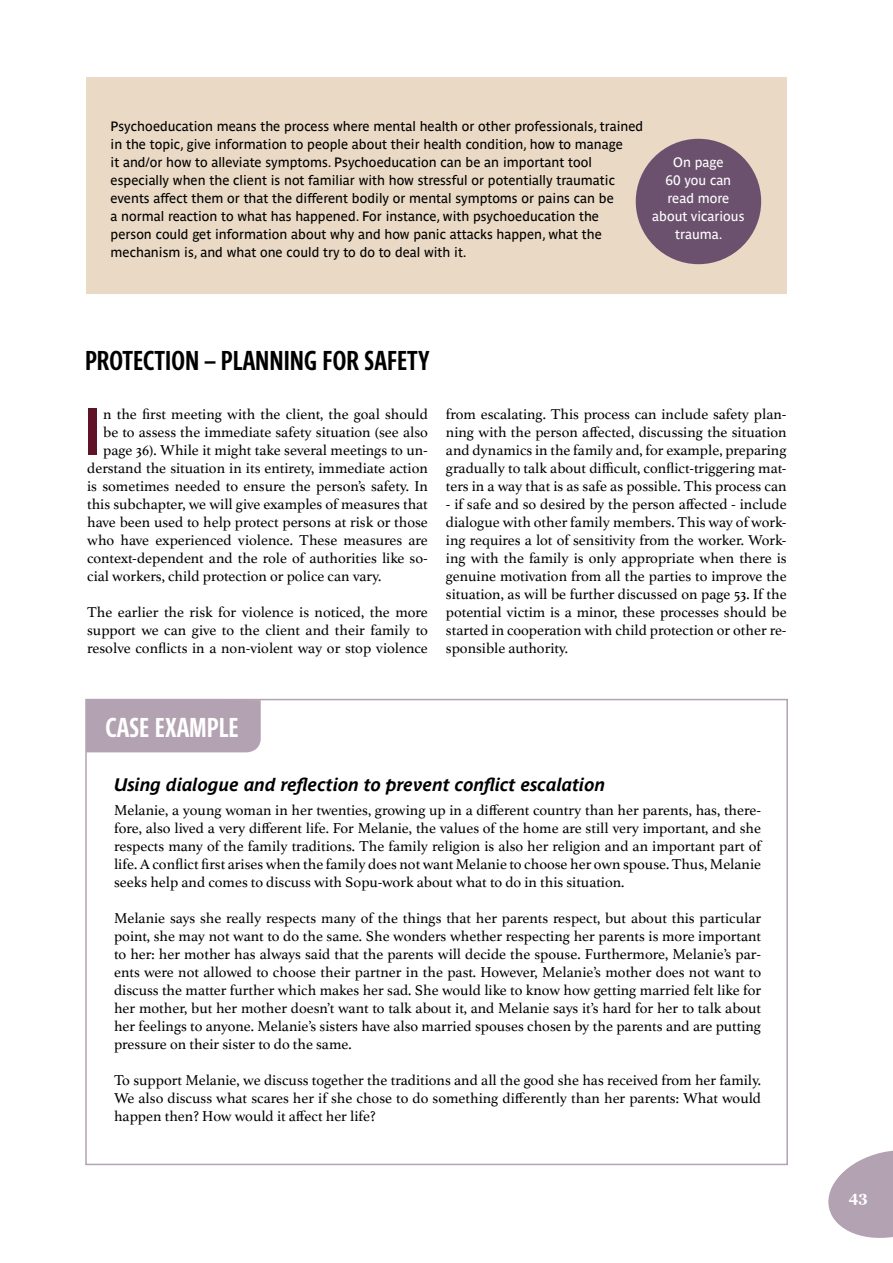
<style>
.page{position:relative;width:893px;height:1263px;background:#fff}
.page>*{position:absolute;margin:0;border:0;box-sizing:border-box;transform-origin:0 0}
.t1{font:700 66px "Parisine Std Comp Gris";color:#601228}
.t2{font:700 27px "Parisine Std Comp Gris";color:#000}
.t3{font:700 27px "Parisine Std Comp Gris";color:#fff}
.t4{font:italic 700 18px "Parisine Plus Std";color:#000}
.t5{font:15px/18px "Athelas";color:#000;text-align:justify}
.t6{font:700 15px "Georgia";color:#fff}
.t7{font:13.5px/18px "Parisine Std";color:#000}
.t8{font:13.5px/18px "Parisine Std";color:#fff;text-align:center}
</style>
<div class="page">
<svg style="left:828px;top:1150px;width:65px;height:88px"></svg>
<div style="left:86px;top:77px;width:700px;height:216px;background:#eadac5"></div>
<div style="left:636px;top:139px;width:125px;height:125px;background:#6b516e;border-radius:50%"></div>
<div style="left:86px;top:700px;width:175px;height:52px;background:#b3a2b1"></div>
<p class="t7" style="left:111px;top:117px;width:534px">Psychoeducation means the process where mental health or other professionals, trained in the topic, give information to people about their health condition, how to manage<br>it and/or how to alleviate symptoms. Psychoeducation can be an important tool especially when the client is not familiar with how stressful or potentially traumatic events affect them or that the different bodily or mental symptoms or pains can be<br>a normal reaction to what has happened. For instance, with psychoeducation the person could get information about why and how panic attacks happen, what the mechanism is, and what one could try to do to deal with it.</p>
<p class="t8" style="left:652px;top:153px;width:94px">On page<br>60 you can read more about vicarious trauma.</p>
<h2 class="t2" style="left:85px;top:344px;width:346px">PROTECTION – PLANNING FOR SAFETY</h2>
<h1 class="t1" style="left:85px;top:393px;width:17px">I</h1>
<p class="t5" style="left:103px;top:404px;width:326px">n the first meeting with the client, the goal should</p>
<p class="t5" style="left:103px;top:422px;width:326px">be to assess the immediate safety situation (see also</p>
<p class="t5" style="left:103px;top:440px;width:326px">page 36). While it might take several meetings to un-</p>
<p class="t5" style="left:87px;top:458px;width:342px">derstand the situation in its entirety, immediate action</p>
<p class="t5" style="left:87px;top:476px;width:342px">is sometimes needed to ensure the person’s safety. In</p>
<p class="t5" style="left:87px;top:494px;width:342px">this subchapter, we will give examples of measures that</p>
<p class="t5" style="left:87px;top:512px;width:342px">have been used to help protect persons at risk or those</p>
<p class="t5" style="left:87px;top:530px;width:342px">who have experienced violence. These measures are</p>
<p class="t5" style="left:87px;top:548px;width:342px">context-dependent and the role of authorities like so-</p>
<p class="t5" style="left:87px;top:566px;width:296px">cial workers, child protection or police can vary.</p>
<p class="t5" style="left:87px;top:602px;width:342px">The earlier the risk for violence is noticed, the more support we can give to the client and their family to resolve conflicts in a non-violent way or stop violence</p>
<p class="t5" style="left:446px;top:404px;width:342px">from escalating. This process can include safety plan&shy;ning with the person affected, discussing the situation and dynamics in the family and, for example, preparing gradually to talk about difficult, conflict-triggering mat&shy;ters in a way that is as safe as possible. This process can</p>
<p class="t5" style="left:446px;top:494px;width:342px">- if safe and so desired by the person affected - include dialogue with other family members. This way of work&shy;ing requires a lot of sensitivity from the worker. Work&shy;ing with the family is only appropriate when there is genuine motivation from all the parties to improve the situation, as will be further discussed on page 53. If the potential victim is a minor, these processes should be started in cooperation with child protection or other re&shy;sponsible authority.</p>
<h2 class="t3" style="left:106px;top:712px;width:135px">CASE EXAMPLE</h2>
<p class="t4" style="left:114px;top:774px;width:493px">Using dialogue and reflection to prevent conflict escalation</p>
<p class="t5" style="left:114px;top:800px;width:649px">Melanie, a young woman in her twenties, growing up in a different country than her parents, has, there&shy;fore, also lived a very different life. For Melanie, the values of the home are still very important, and she respects many of the family traditions. The family religion is also her religion and an important part of life. A conflict first arises when the family does not want Melanie to choose her own spouse. Thus, Melanie seeks help and comes to discuss with Sopu-work about what to do in this situation.</p>
<p class="t5" style="left:114px;top:908px;width:649px">Melanie says she really respects many of the things that her parents respect, but about this particular point, she may not want to do the same. She wonders whether respecting her parents is more important to her: her mother has always said that the parents will decide the spouse. Furthermore, Melanie’s par&shy;ents were not allowed to choose their partner in the past. However, Melanie’s mother does not want to discuss the matter further which makes her sad. She would like to know how getting married felt like for her mother, but her mother doesn’t want to talk about it, and Melanie says it’s hard for her to talk about her feelings to anyone. Melanie’s sisters have also married spouses chosen by the parents and are putting pressure on their sister to do the same.</p>
<p class="t5" style="left:114px;top:1070px;width:649px">To support Melanie, we discuss together the traditions and all the good she has received from her family.<br>We also discuss what scares her if she chose to do something differently than her parents: What would happen then? How would it affect her life?</p>
<p class="t6" style="left:849px;top:1186px;width:21px">43</p>
</div>
